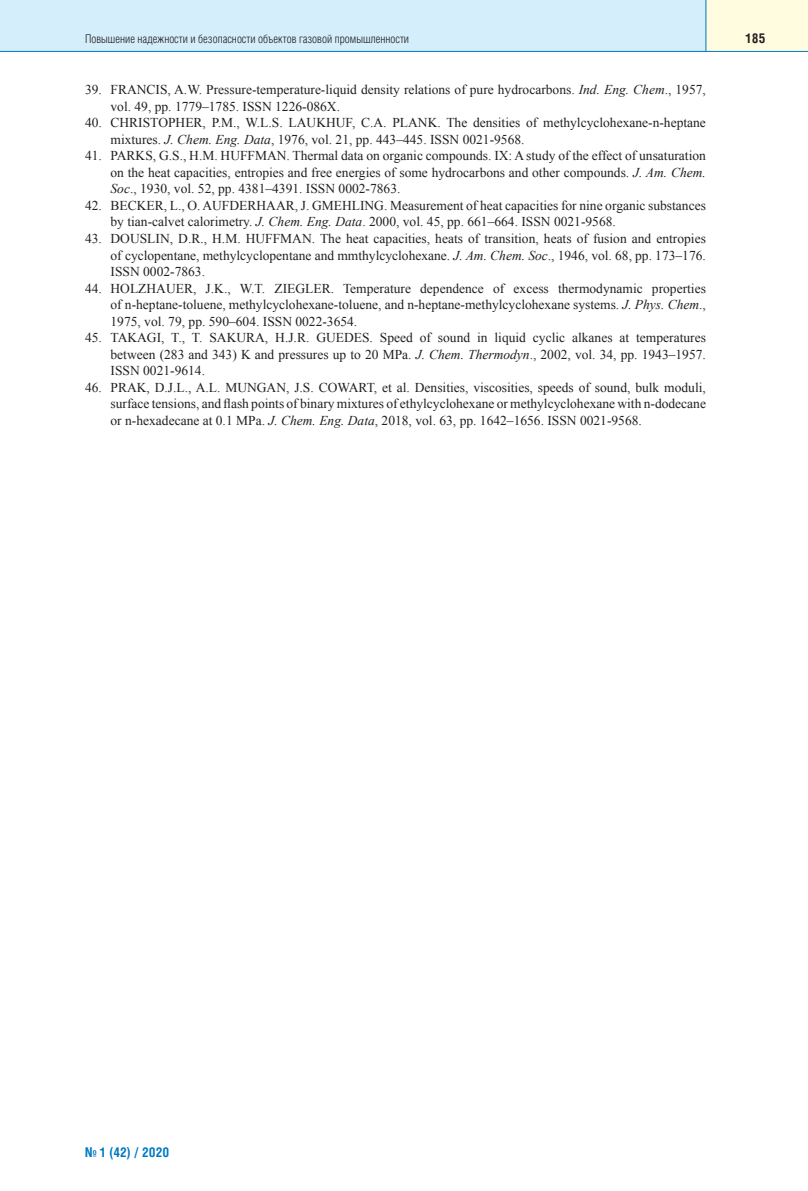
<style>
.page{position:relative;width:808px;height:1191px;background:#fff}
.page>*{position:absolute;margin:0;border:0;box-sizing:border-box;transform-origin:0 0}
.t1{font:13.5px/16.5px "Times New Roman";color:#231f20;text-align:justify}
.t2{font:700 13.5px "Helios Cond";color:#0079c2}
.t3{font:700 13.5px "Helios Cond";color:#231f20}
.t4{font:300 12px "Helios Cond";color:#231f20}
.s1{font-style:italic}
</style>
<div class="page">
<div style="left:0;top:0;width:706px;height:51px;background:#d4effb"></div>
<div style="left:706px;top:0;width:102px;height:51px;background:#fffce0"></div>
<hr style="left:0;top:51px;width:808px;height:1px;background:#0079c2">
<hr style="left:705px;top:0;width:1px;height:51px;background:#0079c2">
<p class="t4" style="left:85px;top:34px;width:326px">Повышение надежности и безопасности объектов газовой промышленности</p>
<p class="t3" style="left:745px;top:33px;width:21px">185</p>
<p class="t1" style="left:111px;top:82px;width:597px;text-indent:-26px">39. FRANCIS, A.W. Pressure-temperature-liquid density relations of pure hydrocarbons. <span class="s1">Ind. Eng. Chem</span>., 1957, vol. 49, pp. 1779–1785. ISSN 1226-086X.</p>
<p class="t1" style="left:111px;top:115px;width:597px;text-indent:-26px">40. CHRISTOPHER, P.M., W.L.S. LAUKHUF, C.A. PLANK. The densities of methylcyclohexane-n-heptane mixtures. <span class="s1">J. Chem. Eng. Data</span>, 1976, vol. 21, pp. 443–445. ISSN 0021-9568.</p>
<p class="t1" style="left:111px;top:148px;width:597px;text-indent:-26px">41. PARKS, G.S., H.M. HUFFMAN. Thermal data on organic compounds. IX: A study of the effect of unsaturation on the heat capacities, entropies and free energies of some hydrocarbons and other compounds. <span class="s1">J. Am. Chem.<br>Soc</span>., 1930, vol. 52, pp. 4381–4391. ISSN 0002-7863.</p>
<p class="t1" style="left:111px;top:197px;width:597px;text-indent:-26px">42. BECKER, L., O. AUFDERHAAR, J. GMEHLING. Measurement of heat capacities for nine organic substances by tian-calvet calorimetry. <span class="s1">J. Chem. Eng. Data</span>. 2000, vol. 45, pp. 661–664. ISSN 0021-9568.</p>
<p class="t1" style="left:111px;top:230px;width:597px;text-indent:-26px">43. DOUSLIN, D.R., H.M. HUFFMAN. The heat capacities, heats of transition, heats of fusion and entropies of cyclopentane, methylcyclopentane and mmthylcyclohexane. <span class="s1">J. Am. Chem. Soc</span>., 1946, vol. 68, pp. 173–176.<br>ISSN 0002-7863.</p>
<p class="t1" style="left:111px;top:280px;width:597px;text-indent:-26px">44. HOLZHAUER, J.K., W.T. ZIEGLER. Temperature dependence of excess thermodynamic properties of n-heptane-toluene, methylcyclohexane-toluene, and n-heptane-methylcyclohexane systems. <span class="s1">J. Phys. Chem</span>., 1975, vol. 79, pp. 590–604. ISSN 0022-3654.</p>
<p class="t1" style="left:111px;top:329px;width:597px;text-indent:-26px">45. TAKAGI, T., T. SAKURA, H.J.R. GUEDES. Speed of sound in liquid cyclic alkanes at temperatures between (283 and 343) K and pressures up to 20 MPa. <span class="s1">J. Chem. Thermodyn</span>., 2002, vol. 34, pp. 1943–1957.<br>ISSN 0021-9614.</p>
<p class="t1" style="left:111px;top:379px;width:597px;text-indent:-26px">46. PRAK, D.J.L., A.L. MUNGAN, J.S. COWART, et al. Densities, viscosities, speeds of sound, bulk moduli, surface tensions, and flash points of binary mixtures of ethylcyclohexane or methylcyclohexane with n-dodecane or n-hexadecane at 0.1 MPa. <span class="s1">J. Chem. Eng. Data</span>, 2018, vol. 63, pp. 1642–1656. ISSN 0021-9568.</p>
<p class="t2" style="left:85px;top:1147px;width:86px">№ 1 (42) / 2020</p>
</div>
